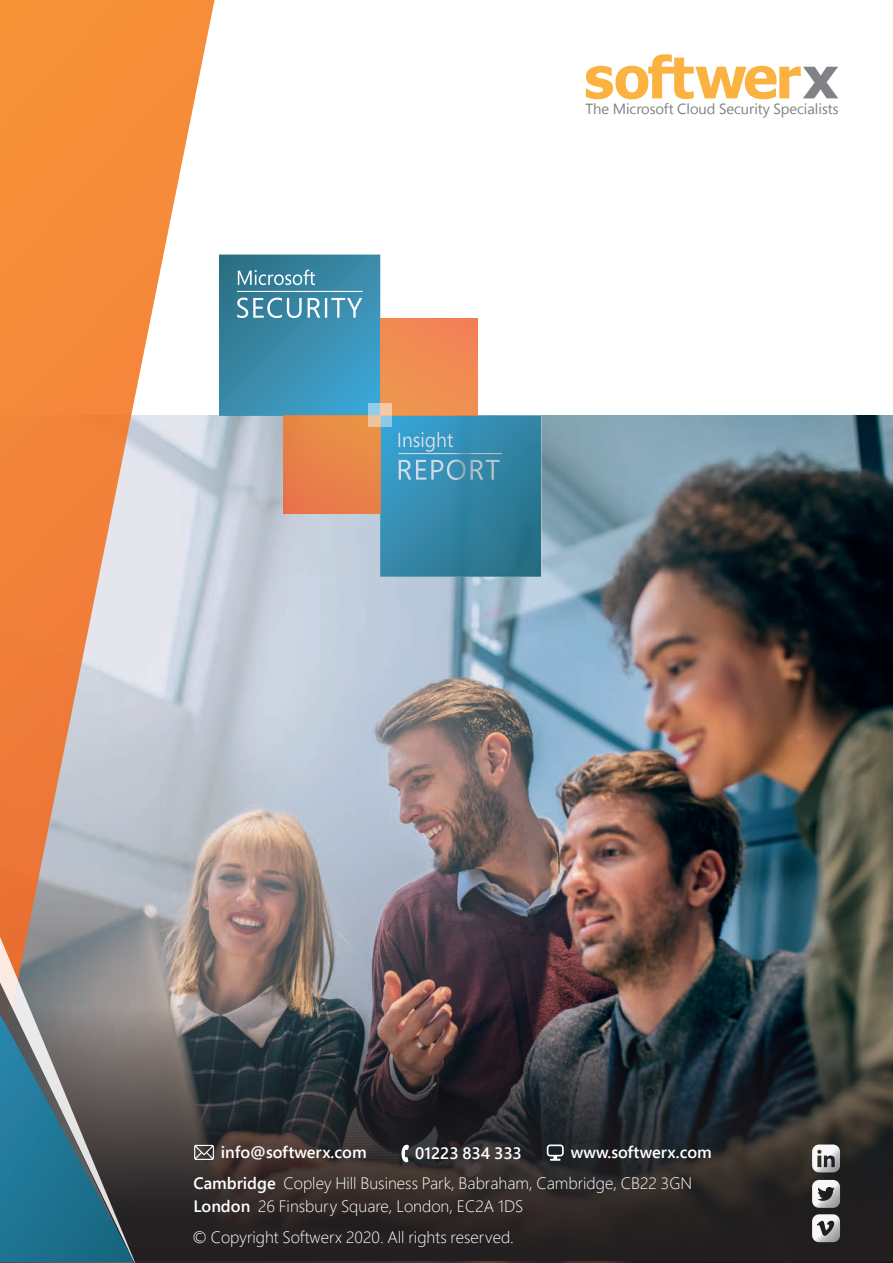
<style>
.page{position:relative;width:893px;height:1263px;background:#fff}
.page>*{position:absolute;margin:0;border:0;box-sizing:border-box;transform-origin:0 0}
.t1{font:300 16.5px/22.5px "Segoe Pro";color:#fff}
.t2{font:600 16.5px "Segoe Pro";color:#fff}
.t3{font:14.7px "Segoe Pro Display";color:#808285}
.s1{font-weight:600}
</style>
<div class="page">
<img style="left:215px;top:416px;width:678px;height:592px">
<svg style="left:219px;top:255px;width:322px;height:322px"></svg>
<div style="left:380px;top:318px;width:97px;height:97px;background:#f08c52"></div>
<div style="left:283px;top:416px;width:97px;height:97px;background:linear-gradient(to right,#e87c49,#e98b48)"></div>
<svg style="left:369px;top:403px;width:23px;height:24px"></svg>
<svg style="left:0;top:1010px;width:893px;height:253px;background:#2e2d2e"></svg>
<svg style="left:401px;top:1144px;width:8px;height:18px"></svg>
<svg style="left:547px;top:1144px;width:17px;height:17px"></svg>
<svg style="left:812px;top:1144px;width:28px;height:28px"></svg>
<svg style="left:812px;top:1180px;width:28px;height:28px"></svg>
<svg style="left:812px;top:1214px;width:28px;height:28px"></svg>
<svg style="left:586px;top:54px;width:252px;height:45px"></svg>
<svg style="left:0;top:0;width:215px;height:1262px;background:#d7a079"></svg>
<svg style="left:0;top:815px;width:137px;height:41px;background:#c9a697"></svg>
<svg style="left:0;top:856px;width:139px;height:406px;background:#6c7e84"></svg>
<p class="t3" style="left:585px;top:99px;width:255px">The Microsoft Cloud Security Specialists</p>
<p class="t2" style="left:221px;top:1141px;width:147px">info@softwerx.com</p>
<p class="t2" style="left:415px;top:1141px;width:108px">01223 834 333</p>
<p class="t2" style="left:571px;top:1141px;width:142px">www.softwerx.com</p>
<p class="t1" style="left:193px;top:1172px;width:500px"><span class="s1">Cambridge</span> Copley Hill Business Park, Babraham, Cambridge, CB22 3GN<br><span class="s1">London</span> 26 Finsbury Square, London, EC2A 1DS</p>
<p class="t1" style="left:192px;top:1225px;width:323px">© Copyright Softwerx 2020. All rights reserved.</p>
</div>
